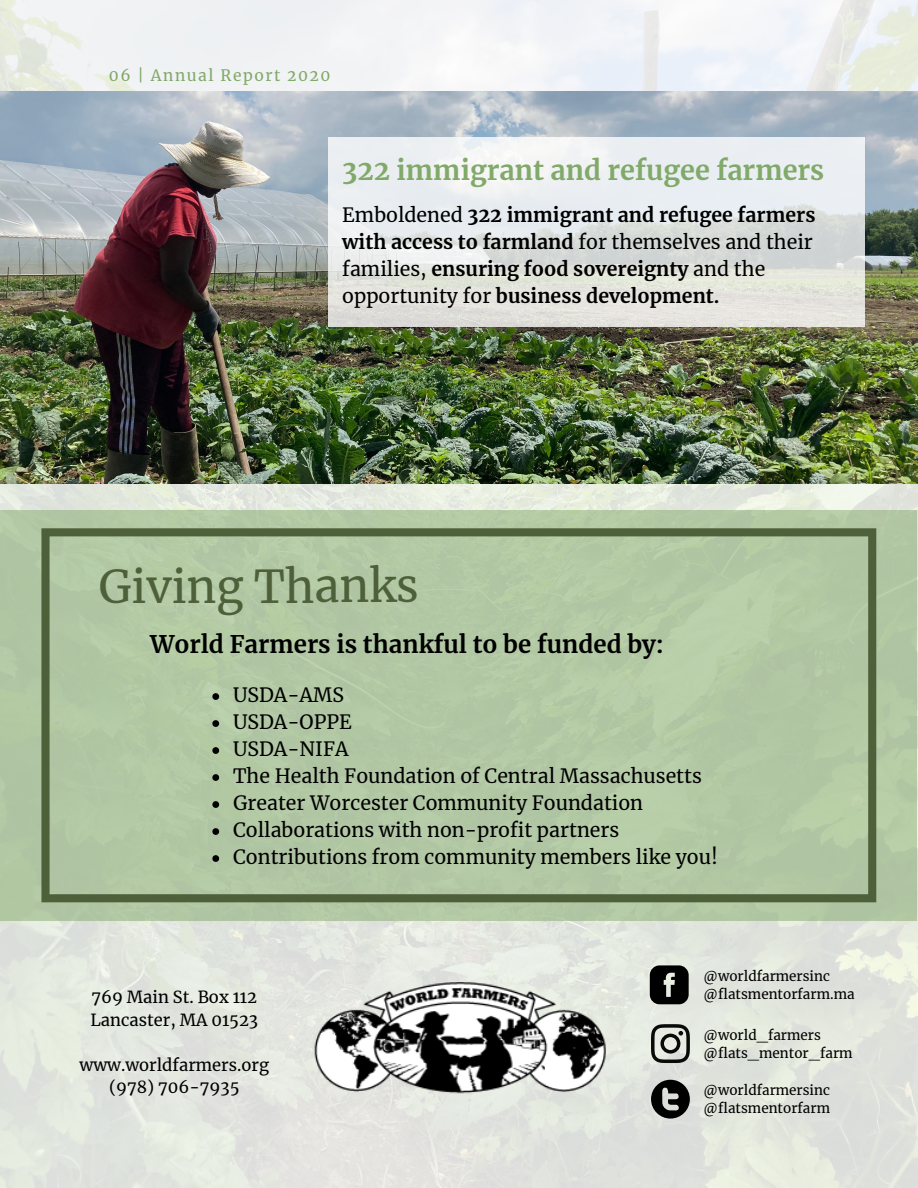
<style>
.page{position:relative;width:918px;height:1188px;background:#fff}
.page>*{position:absolute;margin:0;border:0;box-sizing:border-box;transform-origin:0 0}
.t1{font:44.7px "Merriweather";letter-spacing:-.005em;color:#4e603a}
.t2{font:700 27px "Merriweather";color:#81a969}
.t3{font:700 24px "Merriweather";color:#000}
.t4{font:19.5px "Merriweather";color:#000}
.t5{font:700 19.5px/27px "Merriweather";color:#000}
.t6{font:16.5px "Merriweather";color:#000}
.t7{font:15.6px "Merriweather";letter-spacing:.095em;color:#81a969}
.t8{font:13.5px "Merriweather";color:#000}
.s1{font-weight:400}
</style>
<div class="page">
<img style="left:0;top:0;width:918px;height:1188px">
<img style="left:0;top:92px;width:918px;height:391px">
<svg style="left:328px;top:138px;width:536px;height:189px;background:#e4e7e6"></svg>
<div style="left:0;top:510px;width:917px;height:411px;background:#b1c7a3"></div>
<svg style="left:41px;top:528px;width:835px;height:374px"></svg>
<svg style="left:651px;top:1024px;width:39px;height:39px;background:#8a8c87"></svg>
<svg style="left:650px;top:965px;width:39px;height:39px;background:#272826"></svg>
<svg style="left:651px;top:1080px;width:39px;height:39px;background:#525352"></svg>
<svg style="left:212px;top:693px;width:7px;height:7px"></svg>
<svg style="left:212px;top:720px;width:7px;height:7px"></svg>
<svg style="left:212px;top:747px;width:7px;height:7px"></svg>
<svg style="left:212px;top:774px;width:7px;height:7px"></svg>
<svg style="left:212px;top:801px;width:7px;height:7px"></svg>
<svg style="left:212px;top:828px;width:7px;height:7px"></svg>
<svg style="left:212px;top:855px;width:7px;height:7px"></svg>
<img style="left:310px;top:976px;width:297px;height:121px">
<p class="t7" style="left:109px;top:65px;width:223px">06 | Annual Report 2020</p>
<p class="t2" style="left:342px;top:153px;width:484px">322 immigrant and refugee farmers</p>
<p class="t5" style="left:342px;top:201px;width:475px"><span class="s1">Emboldened</span> 322 immigrant and refugee farmers with access to farmland <span class="s1">for themselves and their families,</span> ensuring food sovereignty <span class="s1">and the opportunity for</span> business development.</p>
<p class="t1" style="left:98px;top:559px;width:322px">Giving Thanks</p>
<p class="t3" style="left:150px;top:629px;width:516px">World Farmers is thankful to be funded by:</p>
<p class="t4" style="left:233px;top:683px;width:112px">USDA-AMS</p>
<p class="t4" style="left:233px;top:710px;width:120px">USDA-OPPE</p>
<p class="t4" style="left:233px;top:737px;width:117px">USDA-NIFA</p>
<p class="t4" style="left:233px;top:764px;width:470px">The Health Foundation of Central Massachusetts</p>
<p class="t4" style="left:233px;top:791px;width:412px">Greater Worcester Community Foundation</p>
<p class="t4" style="left:233px;top:818px;width:388px">Collaborations with non-profit partners</p>
<p class="t4" style="left:233px;top:845px;width:486px">Contributions from community members like you!</p>
<p class="t6" style="left:92px;top:987px;width:167px">769 Main St. Box 112</p>
<p class="t6" style="left:90px;top:1009px;width:169px">Lancaster, MA 01523</p>
<p class="t6" style="left:80px;top:1054px;width:191px">www.worldfarmers.org</p>
<p class="t6" style="left:109px;top:1077px;width:132px">(978) 706-7935</p>
<p class="t8" style="left:704px;top:968px;width:128px">@worldfarmersinc</p>
<p class="t8" style="left:704px;top:986px;width:153px">@flatsmentorfarm.ma</p>
<p class="t8" style="left:704px;top:1026px;width:119px">@world_farmers</p>
<p class="t8" style="left:704px;top:1044px;width:151px">@flats_mentor_farm</p>
<p class="t8" style="left:704px;top:1082px;width:128px">@worldfarmersinc</p>
<p class="t8" style="left:704px;top:1100px;width:128px">@flatsmentorfarm</p>
</div>
